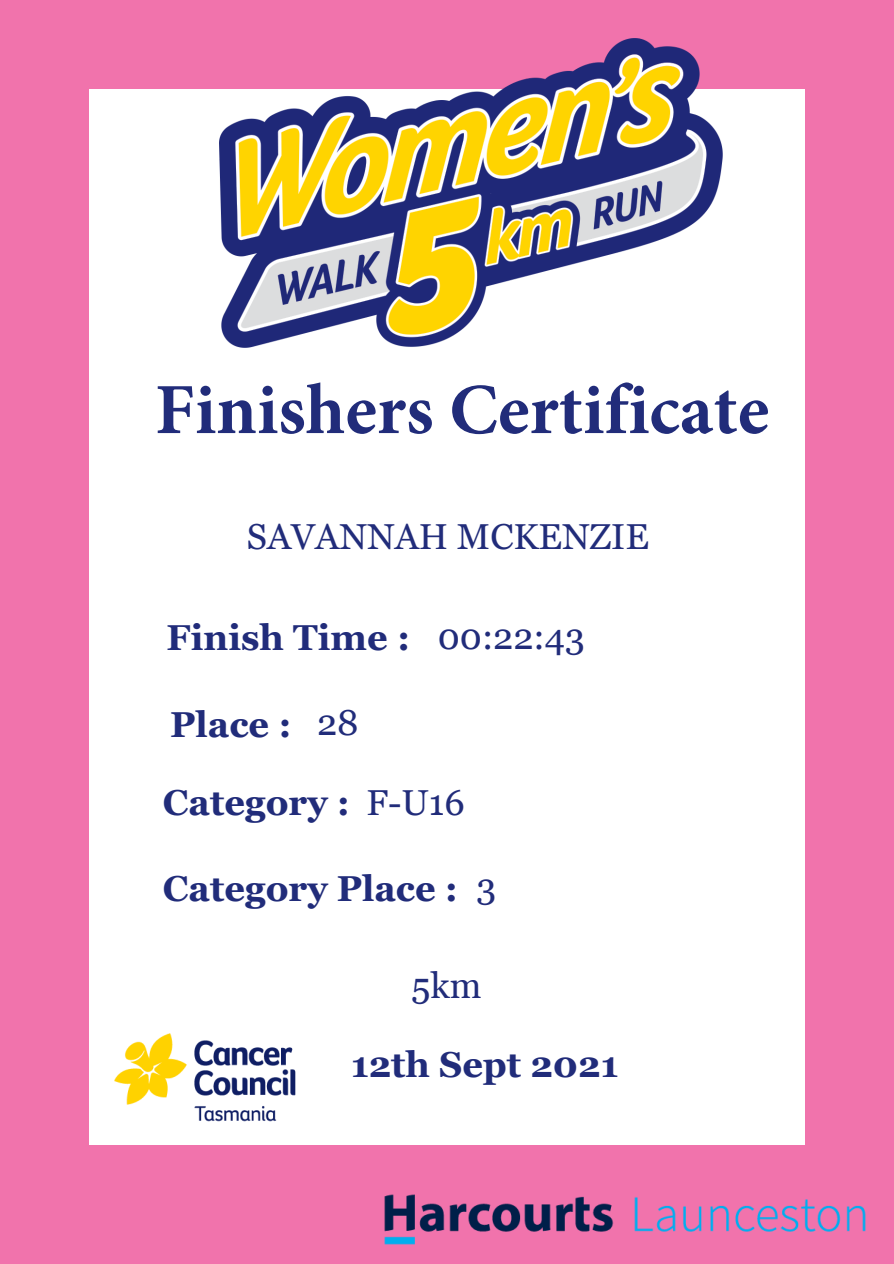
<style>
.page{position:relative;width:894px;height:1264px;background:#fff}
.page>*{position:absolute;margin:0;border:0;box-sizing:border-box;transform-origin:0 0}
.t1{font:700 72px "Minion Pro";color:#212c7a}
.t2{font:700 36px "Vani";color:#212c7a}
.t3{font:36px "Vani";color:#212c7a}
</style>
<div class="page">
<div style="left:0;top:0;width:893px;height:1263px;background:#f173ac"></div>
<div style="left:89px;top:89px;width:715px;height:1055px;background:#fff"></div>
<img style="left:89px;top:1033px;width:230px;height:112px">
<img style="left:219px;top:38px;width:503px;height:310px">
<img style="left:384px;top:1194px;width:482px;height:51px">
<h1 class="t1" style="left:155px;top:359px;width:615px">Finishers Certificate</h1>
<p class="t3" style="left:247px;top:515px;width:403px">SAVANNAH MCKENZIE</p>
<p class="t2" style="left:166px;top:617px;width:245px">Finish Time :</p>
<p class="t2" style="left:170px;top:703px;width:123px">Place :</p>
<p class="t3" style="left:317px;top:701px;width:43px">28</p>
<p class="t3" style="left:437px;top:615px;width:149px">00:22:43</p>
<p class="t2" style="left:163px;top:781px;width:189px">Category :</p>
<p class="t3" style="left:366px;top:781px;width:100px">F-U16</p>
<p class="t2" style="left:163px;top:867px;width:296px">Category Place :</p>
<p class="t3" style="left:476px;top:866px;width:21px">3</p>
<p class="t3" style="left:411px;top:964px;width:72px">5km</p>
<p class="t2" style="left:351px;top:1043px;width:269px">12th Sept 2021</p>
</div>
